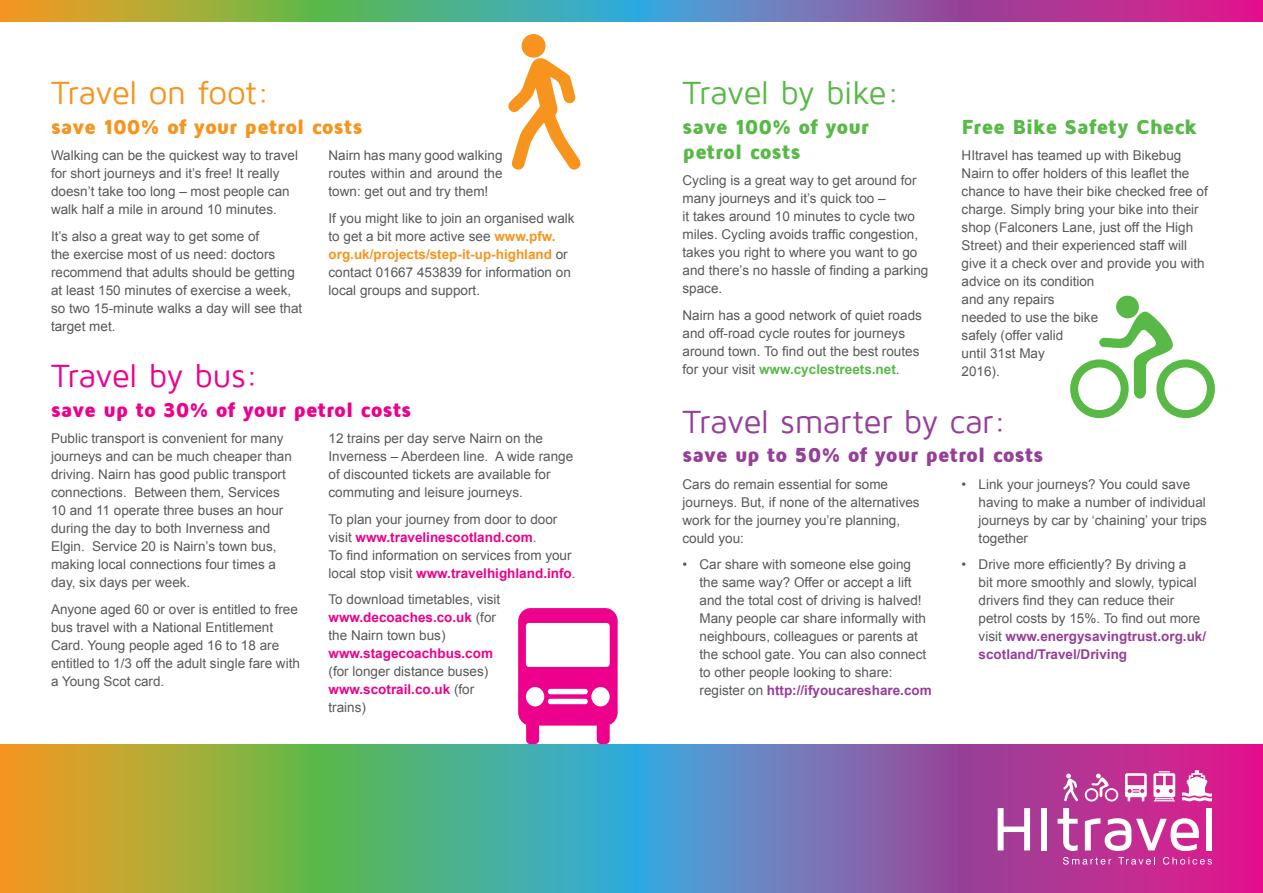
<style>
.page{position:relative;width:1263px;height:893px;background:#fff}
.page>*{position:absolute;margin:0;border:0;box-sizing:border-box;transform-origin:0 0}
.t1{font:33px "Maven Pro";letter-spacing:-.015em;color:#953f98}
.t2{font:33px "Maven Pro";letter-spacing:-.025em;color:#58b947}
.t3{font:33px "Maven Pro";letter-spacing:-.015em;color:#f7941e}
.t4{font:33px "Maven Pro";letter-spacing:-.025em;color:#ec008c}
.t5{font:900 21px/25.2px "Maven Pro";letter-spacing:-.015em;color:#58b947}
.t6{font:900 21px "Maven Pro";letter-spacing:-.005em;color:#953f98}
.t7{font:900 21px "Maven Pro";letter-spacing:-.005em;color:#ec008c}
.t8{font:900 21px "Maven Pro";letter-spacing:-.015em;color:#f7941e}
.t9{font:13.5px/18px "Arial";color:#58595b}
.t10{font:700 13.5px "Arial";color:#ec008c}
.s1{font-weight:700;color:#f7941e}
.s2{font-weight:700;color:#ec008c}
.s3{font-weight:700;color:#58b947}
.s4{font-weight:700;color:#953f98}
</style>
<div class="page">
<svg style="left:0;top:744px;width:1263px;height:149px;background:#848685"></svg>
<svg style="left:0;top:0;width:1263px;height:21px;background:#878186"></svg>
<svg style="left:518px;top:608px;width:100px;height:136px"></svg>
<svg style="left:1070px;top:295px;width:145px;height:123px"></svg>
<svg style="left:1063px;top:857px;width:48px;height:8px"></svg>
<svg style="left:1118px;top:857px;width:37px;height:8px"></svg>
<svg style="left:1163px;top:857px;width:49px;height:8px"></svg>
<svg style="left:1125px;top:773px;width:22px;height:28px"></svg>
<svg style="left:1153px;top:771px;width:22px;height:30px"></svg>
<svg style="left:1063px;top:774px;width:15px;height:27px"></svg>
<svg style="left:1085px;top:774px;width:33px;height:27px"></svg>
<svg style="left:1182px;top:770px;width:30px;height:31px"></svg>
<svg style="left:998px;top:808px;width:32px;height:42px"></svg>
<div style="left:1041px;top:808px;width:6px;height:42px;background:#fff"></div>
<svg style="left:1058px;top:808px;width:19px;height:43px"></svg>
<svg style="left:1085px;top:818px;width:114px;height:33px"></svg>
<div style="left:1206px;top:808px;width:6px;height:42px;background:#fff"></div>
<div style="left:522px;top:34px;width:23px;height:24px;background:#f7941e;border-radius:50%"></div>
<svg style="left:508px;top:57px;width:73px;height:113px"></svg>
<h1 class="t3" style="left:51px;top:76px;width:220px">Travel on foot:</h1>
<h2 class="t8" style="left:51px;top:115px;width:313px">save 100% of your petrol costs</h2>
<p class="t9" style="left:51px;top:146px;width:249px">Walking can be the quickest way to travel for short journeys and it’s free! It really doesn’t take too long – most people can walk half a mile in around 10 minutes.</p>
<p class="t9" style="left:51px;top:227px;width:253px">It’s also a great way to get some of<br>the exercise most of us need: doctors recommend that adults should be getting at least 150 minutes of exercise a week, so two 15-minute walks a day will see that target met.</p>
<p class="t9" style="left:328px;top:146px;width:176px;text-align:justify">Nairn has many good walking routes within and around the town: get out and try them!</p>
<p class="t9" style="left:328px;top:209px;width:248px">If you might like to join an organised walk to get a bit more active see <span class="s1">www.pfw. org.uk/projects/step-it-up-highland</span> or contact 01667 453839 for information on local groups and support.</p>
<h1 class="t4" style="left:51px;top:359px;width:209px">Travel by bus:</h1>
<h2 class="t7" style="left:51px;top:398px;width:362px">save up to 30% of your petrol costs</h2>
<p class="t9" style="left:51px;top:430px;width:242px">Public transport is convenient for many journeys and can be much cheaper than driving. Nairn has good public transport connections. Between them, Services 10 and 11 operate three buses an hour during the day to both Inverness and Elgin. Service 20 is Nairn’s town bus, making local connections four times a day, six days per week.</p>
<p class="t9" style="left:51px;top:600px;width:250px">Anyone aged 60 or over is entitled to free bus travel with a National Entitlement Card. Young people aged 16 to 18 are entitled to 1/3 off the adult single fare with a Young Scot card.</p>
<p class="t9" style="left:328px;top:429px;width:246px">12 trains per day serve Nairn on the Inverness – Aberdeen line. A wide range of discounted tickets are available for commuting and leisure journeys.</p>
<p class="t9" style="left:328px;top:510px;width:249px">To plan your journey from door to door visit <span class="s2">www.travelinescotland.com</span>.<br>To find information on services from your local stop visit <span class="s2">www.travelhighland.info</span>.</p>
<p class="t9" style="left:328px;top:590px;width:173px">To download timetables, visit <span class="s2">www.decoaches.co.uk</span> (for the Nairn town bus)</p>
<p class="t10" style="left:328px;top:644px;width:166px">www.stagecoachbus.com</p>
<p class="t9" style="left:328px;top:662px;width:161px">(for longer distance buses) <span class="s2">www.scotrail.co.uk</span> (for trains)</p>
<h1 class="t2" style="left:682px;top:76px;width:219px">Travel by bike:</h1>
<h2 class="t5" style="left:682px;top:114px;width:188px">save 100% of your petrol costs</h2>
<p class="t9" style="left:682px;top:172px;width:247px">Cycling is a great way to get around for many journeys and it’s quick too –<br>it takes around 10 minutes to cycle two miles. Cycling avoids traffic congestion, takes you right to where you want to go and there’s no hassle of finding a parking space.</p>
<p class="t9" style="left:682px;top:306px;width:241px">Nairn has a good network of quiet roads and off-road cycle routes for journeys around town. To find out the best routes for your visit <span class="s3">www.cyclestreets.net</span>.</p>
<h2 class="t5" style="left:961px;top:114px;width:238px">Free Bike Safety Check</h2>
<p class="t9" style="left:961px;top:146px;width:248px">HItravel has teamed up with Bikebug<br>Nairn to offer holders of this leaflet the chance to have their bike checked free of charge. Simply bring your bike into their shop (Falconers Lane, just off the High<br>Street) and their experienced staff will give it a check over and provide you with advice on its condition<br>and any repairs<br>needed to use the bike<br>safely (offer valid<br>until 31st May<br>2016).</p>
<h1 class="t1" style="left:682px;top:404px;width:325px">Travel smarter by car:</h1>
<h2 class="t6" style="left:682px;top:444px;width:362px">save up to 50% of your petrol costs</h2>
<p class="t9" style="left:682px;top:475px;width:239px">Cars do remain essential for some journeys. But, if none of the alternatives work for the journey you’re planning, could you:</p>
<p class="t9" style="left:699px;top:556px;width:234px;text-indent:-17px">• Car share with someone else going the same way? Offer or accept a lift and the total cost of driving is halved!<br>Many people car share informally with neighbours, colleagues or parents at the school gate. You can also connect to other people looking to share: register on <span class="s4">http://ifyoucareshare.com</span></p>
<p class="t9" style="left:978px;top:475px;width:230px;text-indent:-17px">• Link your journeys? You could save having to make a number of individual journeys by car by ‘chaining’ your trips together</p>
<p class="t9" style="left:978px;top:555px;width:229px;text-indent:-17px">• Drive more efficiently? By driving a<br>bit more smoothly and slowly, typical drivers find they can reduce their petrol costs by 15%. To find out more visit <span class="s4">www.energysavingtrust.org.uk/ scotland/Travel/Driving</span></p>
</div>
